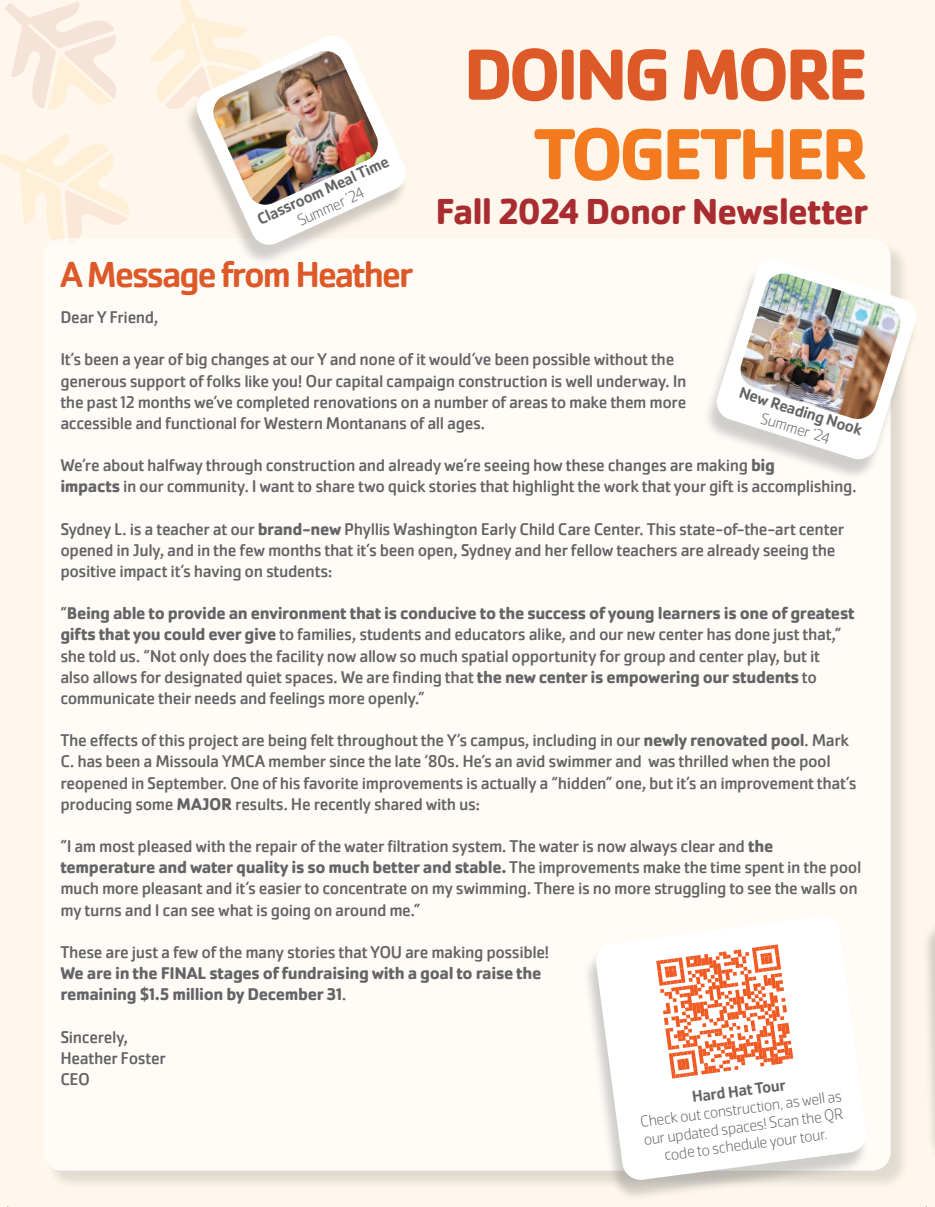
<style>
.page{position:relative;width:935px;height:1207px;background:#fff}
.page>*{position:absolute;margin:0;border:0;box-sizing:border-box;transform-origin:0 0}
.t1{font:700 75px "Cachet Pro";letter-spacing:-.06em;color:#dd5928}
.t2{font:700 75px "Cachet Pro";letter-spacing:-.06em;color:#f47a20}
.t3{font:700 37.5px "Cachet Pro";letter-spacing:-.025em;color:#a92c31}
.t4{font:500 37.5px "Cachet Pro";letter-spacing:-.05em;color:#dd5928}
.t5{font:17.7px/21.1px "Cachet Pro";letter-spacing:-.025em;color:#636466}
.t6{font:700 17.7px/21.1px "Cachet Pro";letter-spacing:-.02em;color:#636466}
.t7{font:200 16.5px/18px "Cachet Pro";color:#636466;text-align:center}
.t8{font:500 16.5px "Cachet Pro";color:#636466}
.s1{font-weight:700}
.s2{font-weight:400}
</style>
<div class="page">
<div style="left:0;top:0;width:934px;height:1206px;background:#fff7eb"></div>
<svg style="left:0;top:133px;width:130px;height:107px"></svg>
<svg style="left:150px;top:0;width:96px;height:109px"></svg>
<div style="left:46px;top:241px;width:863px;height:948px;background:#636466;opacity:.3"></div>
<div style="left:43px;top:238px;width:847px;height:932px;background:#fffcf7;border-radius:18px"></div>
<div style="left:702px;top:265px;width:216px;height:216px;background:#636466;opacity:.3"></div>
<svg style="left:714px;top:257px;width:204px;height:204px"></svg>
<img style="left:738px;top:273px;width:164px;height:148px">
<div style="left:183px;top:42px;width:224px;height:224px;background:#636466;opacity:.3"></div>
<svg style="left:194px;top:33px;width:213px;height:214px"></svg>
<img style="left:211px;top:51px;width:169px;height:156px">
<div style="left:921px;top:914px;width:13px;height:251px;background:#636466;opacity:.3"></div>
<div style="left:582px;top:922px;width:286px;height:279px;background:#636466;opacity:.3"></div>
<svg style="left:595px;top:922px;width:272px;height:258px"></svg>
<svg style="left:656px;top:944px;width:137px;height:134px"></svg>
<svg style="left:5px;top:2px;width:111px;height:107px"></svg>
<p class="t8" style="left:254px;top:210px;width:144px;rotate:-24deg">Classroom Meal Time</p>
<p class="t7" style="left:294px;top:213px;width:73px;rotate:-24deg">Summer ‘24</p>
<h1 class="t1" style="left:463px;top:28px;width:406px">DOING MORE</h1>
<h1 class="t2" style="left:534px;top:107px;width:335px">TOGETHER</h1>
<h2 class="t3" style="left:435px;top:188px;width:434px">Fall 2024 Donor Newsletter</h2>
<h2 class="t4" style="left:60px;top:252px;width:354px">A Message from Heather</h2>
<p class="t5" style="left:60px;top:307px;width:100px">Dear Y Friend,</p>
<p class="t5" style="left:60px;top:349px;width:627px">It’s been a year of big changes at our Y and none of it would’ve been possible without the generous support of folks like you! Our capital campaign construction is well underway. In the past 12 months we’ve completed renovations on a number of areas to make them more accessible and functional for Western Montanans of all ages.</p>
<p class="t5" style="left:60px;top:455px;width:797px">We’re about halfway through construction and already we’re seeing how these changes are making <span class="s1">big<br>impacts</span> in our community. I want to share two quick stories that highlight the work that your gift is accomplishing.</p>
<p class="t5" style="left:60px;top:518px;width:785px">Sydney L. is a teacher at our <span class="s1">brand-new</span> Phyllis Washington Early Child Care Center. This state-of-the-art center opened in July, and in the few months that it’s been open, Sydney and her fellow teachers are already seeing the positive impact it’s having on students:</p>
<p class="t5" style="left:60px;top:603px;width:795px">“<span class="s1">Being able to provide an environment that is conducive to the success of young learners is one of greatest gifts that you could ever give</span> to families, students and educators alike, and our new center has done just that,” she told us. “Not only does the facility now allow so much spatial opportunity for group and center play, but it<br>also allows for designated quiet spaces. We are finding that <span class="s1">the new center is empowering our students</span> to communicate their needs and feelings more openly.”</p>
<p class="t5" style="left:60px;top:730px;width:797px">The effects of this project are being felt throughout the Y’s campus, including in our <span class="s1">newly renovated pool</span>. Mark C. has been a Missoula YMCA member since the late ‘80s. He’s an avid swimmer and was thrilled when the pool reopened in September. One of his favorite improvements is actually a “hidden” one, but it’s an improvement that’s producing some <span class="s1">MAJOR</span> results. He recently shared with us:</p>
<p class="t5" style="left:60px;top:835px;width:802px">“I am most pleased with the repair of the water filtration system. The water is now always clear and <span class="s1">the temperature and water quality is so much better and stable.</span> The improvements make the time spent in the pool much more pleasant and it’s easier to concentrate on my swimming. There is no more struggling to see the walls on my turns and I can see what is going on around me.”</p>
<p class="t5" style="left:60px;top:941px;width:490px">These are just a few of the many stories that YOU are making possible!</p>
<p class="t6" style="left:60px;top:962px;width:482px">We are in the FINAL stages of fundraising with a goal to raise the remaining $1.5 million by December 31<span class="s2">.</span></p>
<p class="t5" style="left:60px;top:1026px;width:107px">Sincerely,<br>Heather Foster<br>CEO</p>
<p class="t8" style="left:742px;top:382px;width:130px;rotate:18deg">New Reading Nook</p>
<p class="t7" style="left:764px;top:409px;width:73px;rotate:18deg">Summer ‘24</p>
<p class="t8" style="left:690px;top:1087px;width:96px;rotate:-8deg">Hard Hat Tour</p>
<p class="t7" style="left:639px;top:1113px;width:204px;rotate:-8deg">Check out construction, as well as our updated spaces! Scan the QR code to schedule your tour.</p>
</div>
